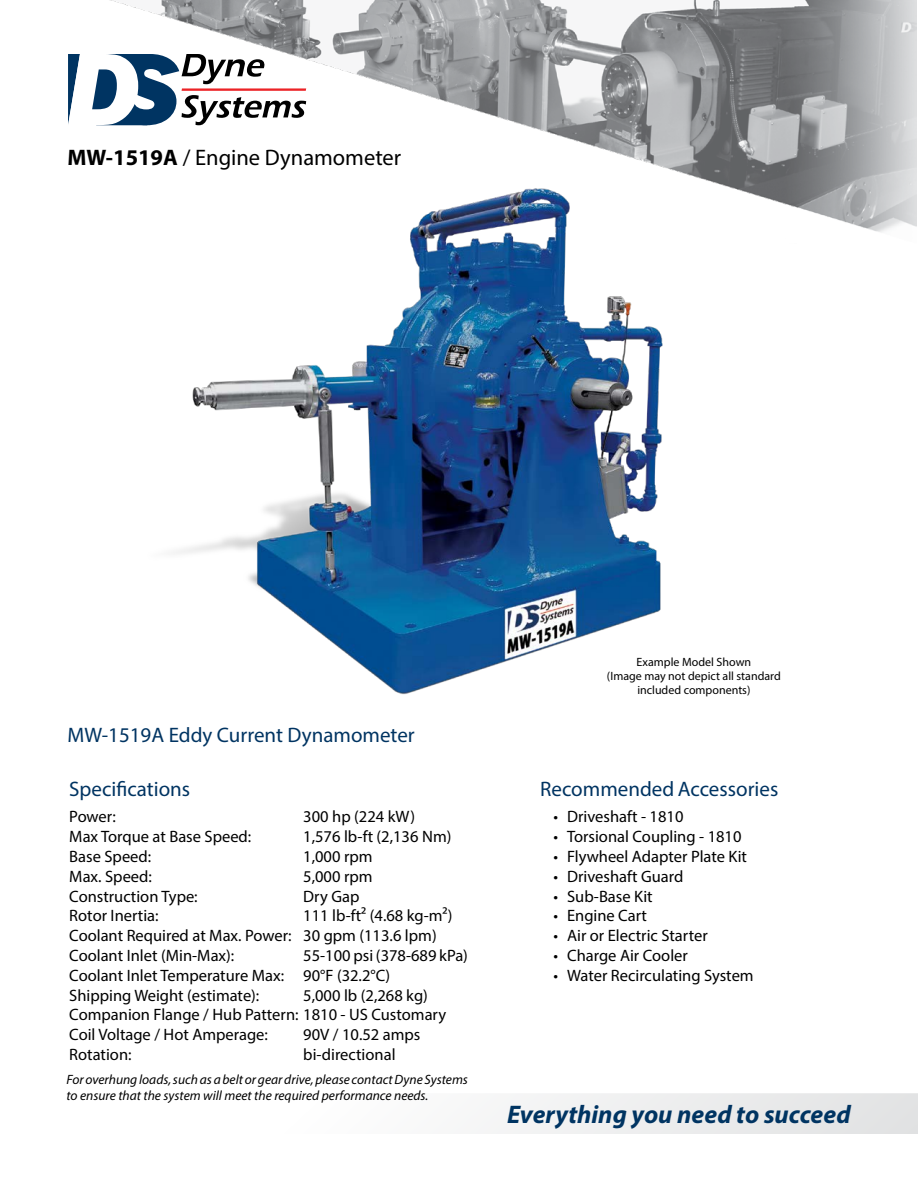
<style>
.page{position:relative;width:918px;height:1188px;background:#fff}
.page>*{position:absolute;margin:0;border:0;box-sizing:border-box;transform-origin:0 0}
.t1{font:italic 700 25.5px "Myriad Pro";color:#003462}
.Main_Heading_-_Add_B{font:22.5px "Myriad Pro";color:#000}
.Sub_Heading{font:21px "Myriad Pro";color:#003462}
.Body_Text{font:16.5px "Myriad Pro";color:#000}
.Safety_Precaution_Te{font:italic 13.5px/16.2px "Myriad Pro";color:#000}
.Example_Model_Text{font:12px/14.4px "Myriad Pro";color:#000;text-align:center}
.s1{font-weight:700}
</style>
<div class="page">
<svg style="left:68px;top:54px;width:39px;height:71px"></svg>
<svg style="left:491px;top:1093px;width:427px;height:41px"></svg>
<img style="left:107px;top:0;width:810px;height:232px">
<img style="left:124px;top:183px;width:670px;height:512px">
<p class="Main_Heading_-_Add_B" style="left:68px;top:143px;width:335px"><span class="s1">MW-1519A</span> / Engine Dynamometer</p>
<p class="Sub_Heading" style="left:68px;top:722px;width:349px">MW-1519A Eddy Current Dynamometer</p>
<p class="Sub_Heading" style="left:69px;top:776px;width:122px">Specifications</p>
<p class="Body_Text" style="left:69px;top:807px;width:48px">Power:</p>
<p class="Body_Text" style="left:303px;top:807px;width:113px">300 hp (224 kW)</p>
<p class="Body_Text" style="left:69px;top:827px;width:184px">Max Torque at Base Speed:</p>
<p class="Body_Text" style="left:303px;top:827px;width:150px">1,576 lb-ft (2,136 Nm)</p>
<p class="Body_Text" style="left:69px;top:846px;width:83px">Base Speed:</p>
<p class="Body_Text" style="left:303px;top:846px;width:71px">1,000 rpm</p>
<p class="Body_Text" style="left:69px;top:866px;width:84px">Max. Speed:</p>
<p class="Body_Text" style="left:303px;top:866px;width:71px">5,000 rpm</p>
<p class="Body_Text" style="left:69px;top:886px;width:130px">Construction Type:</p>
<p class="Body_Text" style="left:303px;top:886px;width:58px">Dry Gap</p>
<p class="Body_Text" style="left:69px;top:906px;width:91px">Rotor Inertia:</p>
<p class="Body_Text" style="left:303px;top:906px;width:151px">111 lb-ft2 (4.68 kg-m2)</p>
<p class="Body_Text" style="left:69px;top:926px;width:369px">Coolant Required at Max. Power: 30 gpm (113.6 lpm)</p>
<p class="Body_Text" style="left:69px;top:945px;width:167px">Coolant Inlet (Min-Max):</p>
<p class="Body_Text" style="left:303px;top:945px;width:166px">55-100 psi (378-689 kPa)</p>
<p class="Body_Text" style="left:69px;top:965px;width:322px">Coolant Inlet Temperature Max: 90°F (32.2°C)</p>
<p class="Body_Text" style="left:69px;top:985px;width:192px">Shipping Weight (estimate):</p>
<p class="Body_Text" style="left:303px;top:985px;width:126px">5,000 lb (2,268 kg)</p>
<p class="Body_Text" style="left:69px;top:1005px;width:378px">Companion Flange / Hub Pattern: 1810 - US Customary</p>
<p class="Body_Text" style="left:69px;top:1025px;width:200px">Coil Voltage / Hot Amperage:</p>
<p class="Body_Text" style="left:303px;top:1025px;width:119px">90V / 10.52 amps</p>
<p class="Body_Text" style="left:69px;top:1044px;width:64px">Rotation:</p>
<p class="Body_Text" style="left:303px;top:1044px;width:94px">bi-directional</p>
<p class="Safety_Precaution_Te" style="left:66px;top:1071px;width:403px">For overhung loads, such as a belt or gear drive, please contact Dyne Systems to ensure that the system will meet the required performance needs.</p>
<p class="Example_Model_Text" style="left:637px;top:654px;width:116px">Example Model Shown</p>
<p class="Example_Model_Text" style="left:607px;top:669px;width:175px">(Image may not depict all standard included components)</p>
<p class="Sub_Heading" style="left:540px;top:776px;width:240px">Recommended Accessories</p>
<p class="Body_Text" style="left:554px;top:807px;width:131px">• Driveshaft - 1810</p>
<p class="Body_Text" style="left:554px;top:827px;width:189px">• Torsional Coupling - 1810</p>
<p class="Body_Text" style="left:554px;top:846px;width:195px">• Flywheel Adapter Plate Kit</p>
<p class="Body_Text" style="left:554px;top:866px;width:131px">• Driveshaft Guard</p>
<p class="Body_Text" style="left:554px;top:886px;width:101px">• Sub-Base Kit</p>
<p class="Body_Text" style="left:554px;top:906px;width:95px">• Engine Cart</p>
<p class="Body_Text" style="left:554px;top:926px;width:156px">• Air or Electric Starter</p>
<p class="Body_Text" style="left:554px;top:945px;width:136px">• Charge Air Cooler</p>
<p class="Body_Text" style="left:554px;top:965px;width:202px">• Water Recirculating System</p>
<h1 class="t1" style="left:507px;top:1098px;width:345px">Everything you need to succeed</h1>
</div>
